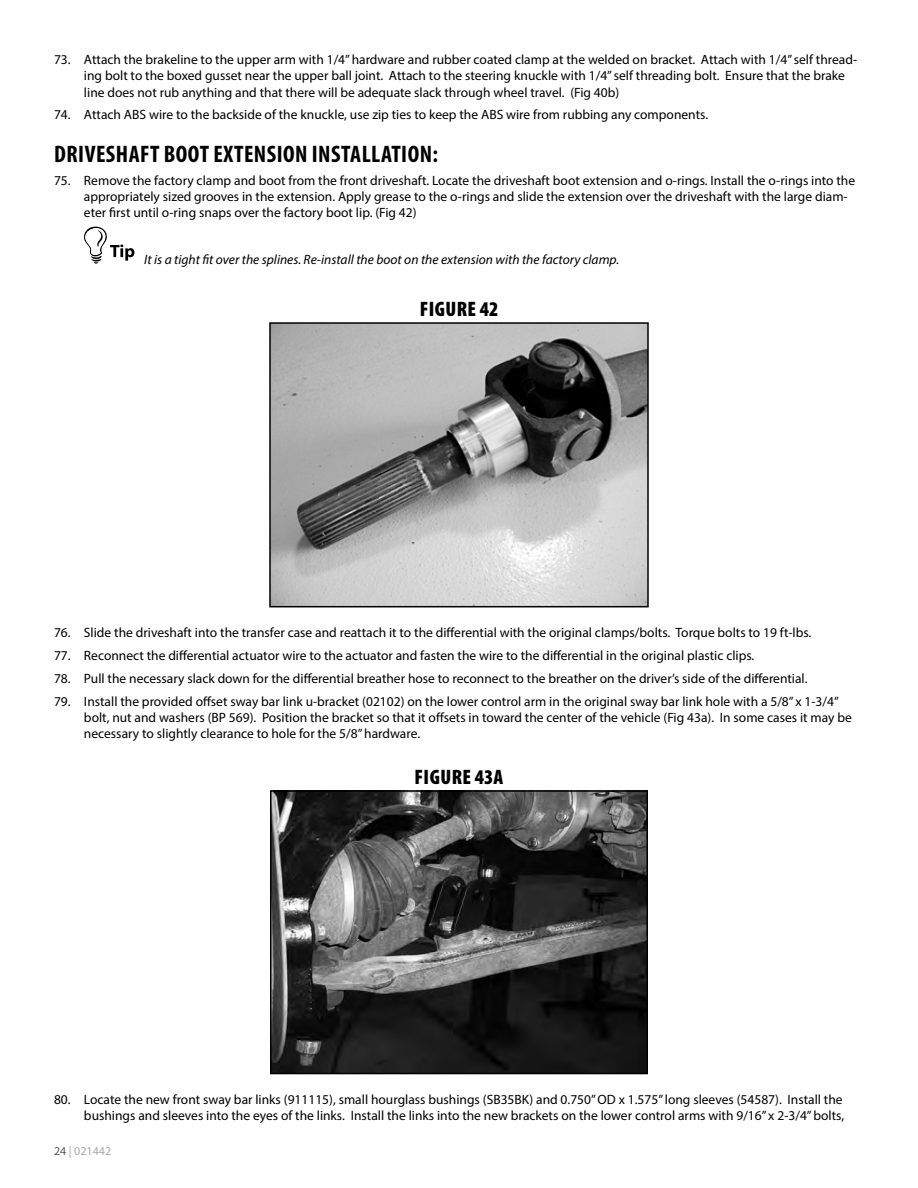
<style>
.page{position:relative;width:918px;height:1188px;background:#fff}
.page>*{position:absolute;margin:0;border:0;box-sizing:border-box;transform-origin:0 0}
.t1{font:700 condensed 24px "Myriad Pro";letter-spacing:.02em;color:#000}
.t2{font:900 condensed 21px "Myriad Pro";letter-spacing:.02em;color:#000}
.t3{font:13.5px/16.2px "Myriad Pro";color:#000}
.t4{font:italic 13.5px "Myriad Pro";color:#000}
.t5{font:12px "Myriad Pro";color:#a7a9ac}
.s1{color:#58595b}
</style>
<div class="page">
<svg style="left:84px;top:226px;width:50px;height:38px"></svg>
<img style="left:272px;top:325px;width:374px;height:279px">
<div style="left:269px;top:322px;width:380px;height:285px;border:2px solid #000"></div>
<img style="left:273px;top:793px;width:372px;height:278px">
<div style="left:270px;top:790px;width:378px;height:284px;border:2px solid #000"></div>
<p class="t3" style="left:84px;top:51px;width:775px;text-indent:-30px">73. Attach the brakeline to the upper arm with 1/4” hardware and rubber coated clamp at the welded on bracket. Attach with 1/4” self thread&shy;ing bolt to the boxed gusset near the upper ball joint. Attach to the steering knuckle with 1/4” self threading bolt. Ensure that the brake line does not rub anything and that there will be adequate slack through wheel travel. (Fig 40b)</p>
<p class="t3" style="left:54px;top:107px;width:656px">74. Attach ABS wire to the backside of the knuckle, use zip ties to keep the ABS wire from rubbing any components.</p>
<h1 class="t1" style="left:54px;top:139px;width:385px">DRIVESHAFT BOOT EXTENSION INSTALLATION:</h1>
<p class="t3" style="left:84px;top:172px;width:773px;text-indent:-30px">75. Remove the factory clamp and boot from the front driveshaft. Locate the driveshaft boot extension and o-rings. Install the o-rings into the appropriately sized grooves in the extension. Apply grease to the o-rings and slide the extension over the driveshaft with the large diam&shy;eter first until o-ring snaps over the factory boot lip. (Fig 42)</p>
<p class="t4" style="left:144px;top:251px;width:477px">It is a tight fit over the splines. Re-install the boot on the extension with the factory clamp.</p>
<h2 class="t2" style="left:420px;top:297px;width:80px">FIGURE 42</h2>
<p class="t3" style="left:54px;top:624px;width:759px">76. Slide the driveshaft into the transfer case and reattach it to the differential with the original clamps/bolts. Torque bolts to 19 ft-lbs.</p>
<p class="t3" style="left:54px;top:647px;width:702px">77. Reconnect the differential actuator wire to the actuator and fasten the wire to the differential in the original plastic clips.</p>
<p class="t3" style="left:54px;top:670px;width:755px">78. Pull the necessary slack down for the differential breather hose to reconnect to the breather on the driver’s side of the differential.</p>
<p class="t3" style="left:84px;top:693px;width:769px;text-indent:-30px">79. Install the provided offset sway bar link u-bracket (02102) on the lower control arm in the original sway bar link hole with a 5/8” x 1-3/4” bolt, nut and washers (BP 569). Position the bracket so that it offsets in toward the center of the vehicle (Fig 43a). In some cases it may be necessary to slightly clearance to hole for the 5/8” hardware.</p>
<h2 class="t2" style="left:415px;top:765px;width:90px">FIGURE 43A</h2>
<p class="t3" style="left:54px;top:1091px;width:792px;text-align:right">80. Locate the new front sway bar links (911115), small hourglass bushings (SB35BK) and 0.750” OD x 1.575” long sleeves (54587). Install the bushings and sleeves into the eyes of the links. Install the links into the new brackets on the lower control arms with 9/16” x 2-3/4” bolts,</p>
<p class="t5" style="left:54px;top:1143px;width:59px"><span class="s1">24</span> | 021442</p>
</div>
